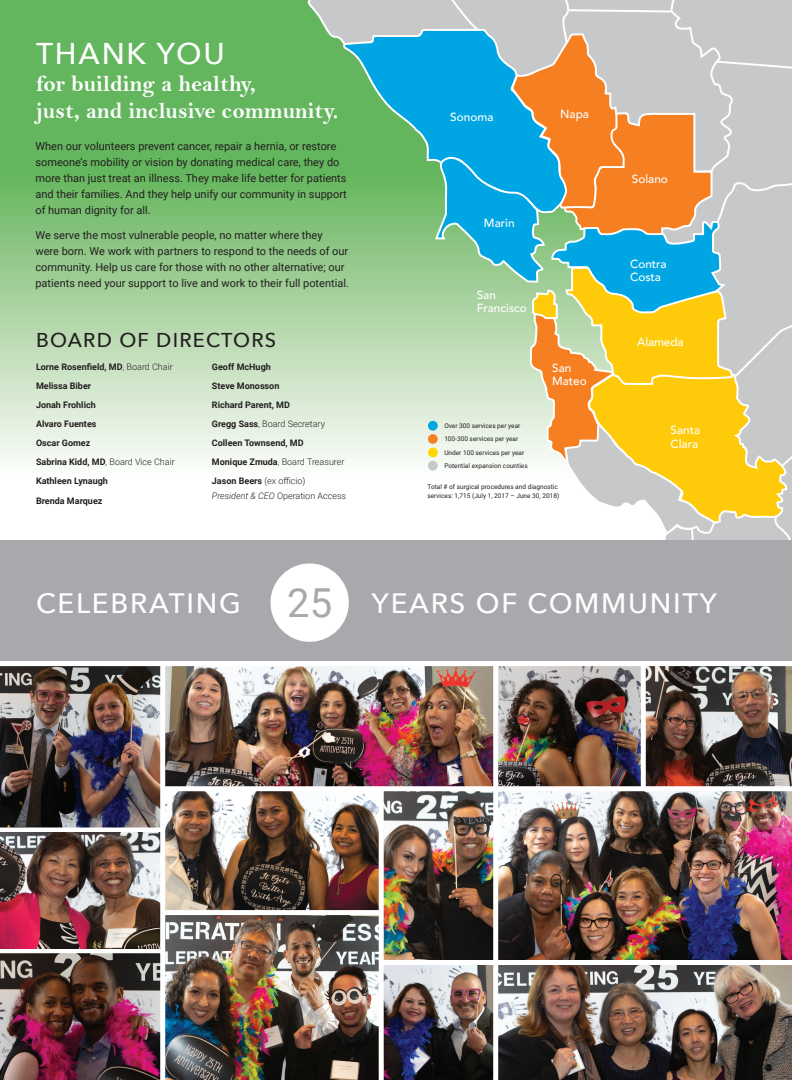
<style>
.page{position:relative;width:792px;height:1080px;background:#fff}
.page>*{position:absolute;margin:0;border:0;box-sizing:border-box;transform-origin:0 0}
.t1{font:40px "Roboto";color:#a8a9ad}
.t2{font:500 30px "Avenir Next";letter-spacing:.06em;color:#fff}
.t3{font:500 28px "Avenir Next";letter-spacing:.06em;color:#fff}
.t4{font:23px/27px "Bell MT Bold";color:#fff}
.t5{font:500 20px "Avenir Next";letter-spacing:.06em;color:#231f20}
.t6{font:500 11.8px/13.1px "Avenir";color:#fff}
.Body{font:11px/16px "Roboto";color:#231f20}
.board_list{font:700 9px "Roboto";color:#231f20}
.board_list-2{font:300 9px "Roboto";color:#231f20}
.t7{font:6.5px/9px "Roboto";color:#231f20}
.s1{font-weight:300}
.s2{font-weight:700}
.s3{font-style:italic}
</style>
<div class="page">
<svg style="left:0;top:0;width:302px;height:462px;background:#92ca8c"></svg>
<svg style="left:302px;top:0;width:490px;height:540px;background:#b4c6a4"></svg>
<img style="left:384px;top:791px;width:109px;height:289px">
<img style="left:498px;top:666px;width:143px;height:120px">
<img style="left:646px;top:666px;width:146px;height:120px">
<img style="left:0;top:953px;width:160px;height:127px">
<img style="left:498px;top:791px;width:294px;height:169px">
<img style="left:0;top:666px;width:160px;height:161px">
<img style="left:165px;top:915px;width:214px;height:165px">
<img style="left:166px;top:791px;width:213px;height:119px">
<img style="left:165px;top:666px;width:328px;height:120px">
<img style="left:498px;top:965px;width:294px;height:115px">
<div style="left:0;top:540px;width:792px;height:121px;background:#a8a9ad"></div>
<img style="left:0;top:832px;width:160px;height:116px">
<div style="left:382px;top:960px;width:410px;height:5px;background:#fff"></div>
<div style="left:271px;top:563px;width:78px;height:79px;background:#fff;border-radius:50%"></div>
<div style="left:428px;top:421px;width:10px;height:10px;background:#00a5e3;border-radius:50%"></div>
<div style="left:428px;top:434px;width:10px;height:10px;background:#f57f21;border-radius:50%"></div>
<div style="left:428px;top:448px;width:10px;height:9px;background:#ffd801;border-radius:50%"></div>
<div style="left:428px;top:461px;width:10px;height:10px;background:#c7c8ca;border-radius:50%"></div>
<p class="t2" style="left:36px;top:28px;width:190px">THANK YOU</p>
<p class="t4" style="left:36px;top:70px;width:304px">for building a healthy,<br>just, and inclusive community.</p>
<p class="Body" style="left:35px;top:137px;width:313px">When our volunteers prevent cancer, repair a hernia, or restore someone’s mobility or vision by donating medical care, they do more than just treat an illness. They make life better for patients and their families. And they help unify our community in support of human dignity for all.</p>
<p class="Body" style="left:35px;top:226px;width:315px">We serve the most vulnerable people, no matter where they<br>were born. We work with partners to respond to the needs of our community. Help us care for those with no other alternative; our patients need your support to live and work to their full potential.</p>
<p class="t5" style="left:36px;top:323px;width:242px">BOARD OF DIRECTORS</p>
<p class="board_list" style="left:36px;top:360px;width:138px">Lorne Rosenfield, MD<span class="s1">, Board Chair</span></p>
<p class="board_list" style="left:36px;top:380px;width:57px">Melissa Biber</p>
<p class="board_list" style="left:36px;top:399px;width:61px">Jonah Frohlich</p>
<p class="board_list" style="left:36px;top:418px;width:62px">Alvaro Fuentes</p>
<p class="board_list" style="left:36px;top:437px;width:56px">Oscar Gomez</p>
<p class="board_list-2" style="left:36px;top:456px;width:140px"><span class="s2">Sabrina Kidd, MD</span>, Board Vice Chair</p>
<p class="board_list" style="left:36px;top:475px;width:73px">Kathleen Lynaugh</p>
<p class="board_list" style="left:36px;top:494px;width:68px">Brenda Marquez</p>
<p class="board_list" style="left:212px;top:360px;width:60px">Geoff McHugh</p>
<p class="board_list" style="left:212px;top:380px;width:69px">Steve Monosson</p>
<p class="board_list" style="left:212px;top:399px;width:80px">Richard Parent, MD</p>
<p class="board_list-2" style="left:212px;top:418px;width:115px"><span class="s2">Gregg Sass</span>, Board Secretary</p>
<p class="board_list" style="left:212px;top:437px;width:93px">Colleen Townsend, MD</p>
<p class="board_list-2" style="left:212px;top:456px;width:134px"><span class="s2">Monique Zmuda</span>, Board Treasurer</p>
<p class="board_list-2" style="left:212px;top:475px;width:95px"><span class="s2">Jason Beers</span> (ex officio)</p>
<p class="board_list-2" style="left:212px;top:489px;width:136px"><span class="s3">President &amp; CEO</span> Operation Access</p>
<p class="t6" style="left:450px;top:110px;width:45px">Sonoma</p>
<p class="t6" style="left:560px;top:107px;width:30px">Napa</p>
<p class="t6" style="left:484px;top:216px;width:32px">Marin</p>
<p class="t6" style="left:477px;top:288px;width:52px">San<br>Francisco</p>
<p class="t7" style="left:444px;top:421px;width:78px">Over 300 services per year</p>
<p class="t7" style="left:444px;top:434px;width:75px">100-300 services per year</p>
<p class="t7" style="left:444px;top:448px;width:81px">Under 100 services per year</p>
<p class="t7" style="left:444px;top:461px;width:85px">Potential expansion counties</p>
<p class="t6" style="left:552px;top:361px;width:36px">San<br>Mateo</p>
<p class="t7" style="left:427px;top:482px;width:133px">Total # of surgical procedures and diagnostic services: 1,715 (July 1, 2017 – June 30, 2018)</p>
<p class="t6" style="left:632px;top:172px;width:38px">Solano</p>
<p class="t6" style="left:630px;top:256px;width:38px">Contra<br>Costa</p>
<p class="t6" style="left:637px;top:335px;width:48px">Alameda</p>
<p class="t6" style="left:671px;top:423px;width:31px">Santa<br>Clara</p>
<p class="t1" style="left:287px;top:574px;width:46px">25</p>
<p class="t3" style="left:36px;top:579px;width:206px">CELEBRATING</p>
<p class="t3" style="left:372px;top:579px;width:347px">YEARS OF COMMUNITY</p>
</div>
